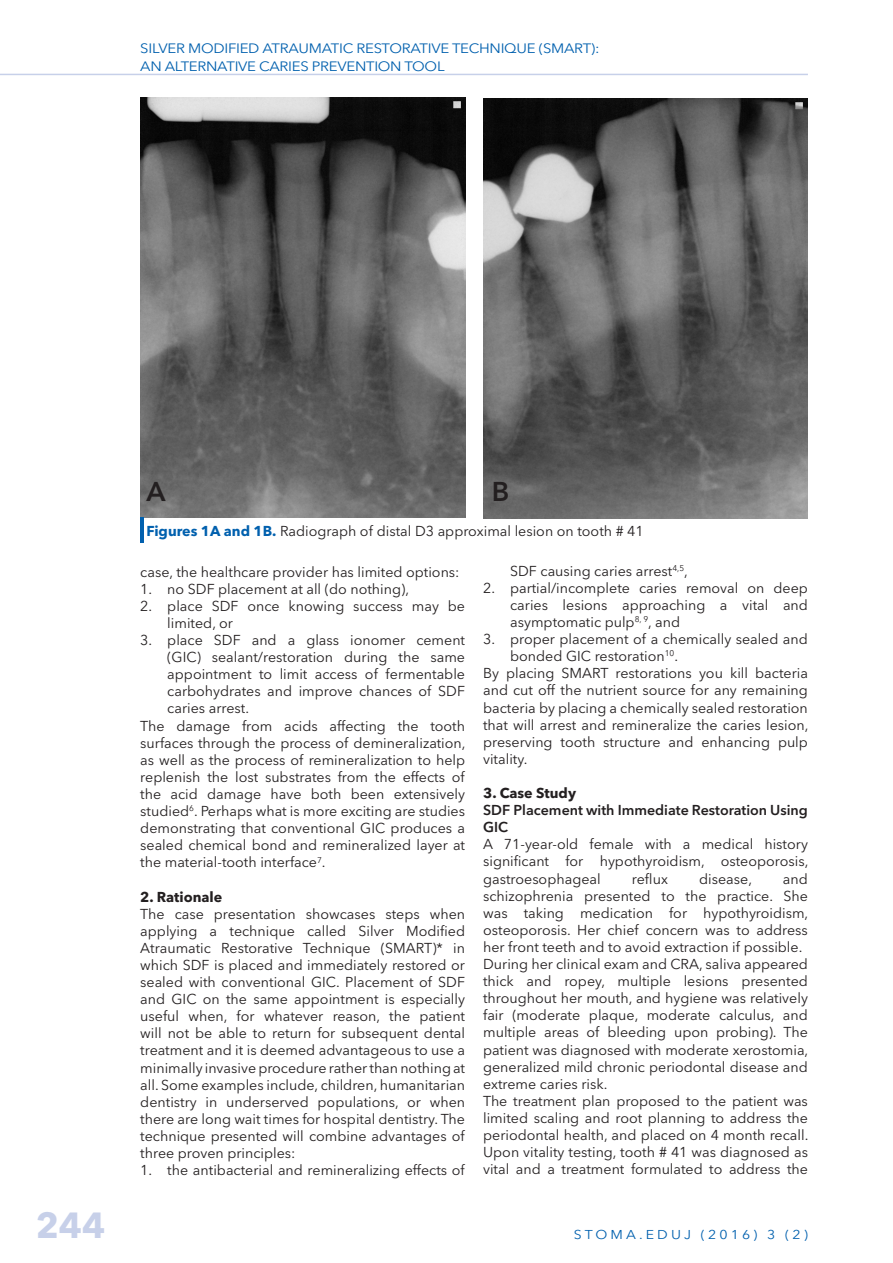
<style>
.page{position:relative;width:893px;height:1263px;background:#fff}
.page>*{position:absolute;margin:0;border:0;box-sizing:border-box;transform-origin:0 0}
.t1{font:700 36px "Avenir Next LT Pro";color:#c7d0e9}
.t2{font:600 27px "Avenir Next LT Pro";color:#231f20}
.Text_plain{font:14.25px/17.1px "Avenir Next LT Pro";color:#231f20;text-align:justify}
.Explicatie_foto{font:14.25px "Avenir Next LT Pro";color:#231f20}
.Text_plain-2{font:600 14.25px/17.1px "Avenir Next LT Pro";color:#231f20}
.Text_plain-3{font:700 14.25px "Avenir Next LT Pro";color:#231f20}
.t3{font:13.5px/18px "Avenir Next LT Pro";letter-spacing:-.02em;color:#0160ae;scale:1.11 1}
.t4{font:12.75px "Avenir Next LT Pro";letter-spacing:.22em;color:#0160ae;scale:1.11 1}
.s1{font-weight:700;color:#0160ae}
</style>
<div class="page">
<hr style="left:0;top:74px;width:808px;height:1px;background:#c7d0e9">
<img style="left:140px;top:98px;width:325px;height:419px">
<img style="left:483px;top:99px;width:325px;height:419px">
<hr style="left:140px;top:517px;width:4px;height:26px;background:#0160ae">
<p class="t3" style="left:140px;top:39px;width:415px">SILVER MODIFIED ATRAUMATIC RESTORATIVE TECHNIQUE (SMART):<br>AN ALTERNATIVE CARIES PREVENTION TOOL</p>
<p class="t1" style="left:36px;top:1204px;width:71px">244</p>
<p class="t2" style="left:146px;top:475px;width:21px">A</p>
<p class="t2" style="left:492px;top:475px;width:19px">B</p>
<p class="Explicatie_foto" style="left:146px;top:522px;width:499px"><span class="s1">Figures 1A and 1B.</span> Radiograph of distal D3 approximal lesion on tooth # 41</p>
<p class="Text_plain" style="left:140px;top:563px;width:321px">case, the healthcare provider has limited options:</p>
<p class="Text_plain" style="left:140px;top:580px;width:270px">1. no SDF placement at all (do nothing),</p>
<p class="Text_plain" style="left:167px;top:597px;width:299px;text-indent:-27px">2. place SDF once knowing success may be limited, or</p>
<p class="Text_plain" style="left:167px;top:631px;width:299px;text-indent:-27px">3. place SDF and a glass ionomer cement (GIC) sealant/restoration during the same appointment to limit access of fermentable carbohydrates and improve chances of SDF caries arrest.</p>
<p class="Text_plain" style="left:140px;top:717px;width:327px">The damage from acids affecting the tooth surfaces through the process of demineralization, as well as the process of remineralization to help replenish the lost substrates from the effects of the acid damage have both been extensively studied<sup>6</sup>. Perhaps what is more exciting are studies demonstrating that conventional GIC produces a sealed chemical bond and remineralized layer at the material-tooth interface<sup>7</sup>.</p>
<p class="Text_plain-3" style="left:140px;top:888px;width:83px">2. Rationale</p>
<p class="Text_plain" style="left:140px;top:905px;width:326px">The case presentation showcases steps when applying a technique called Silver Modified Atraumatic Restorative Technique (SMART)* in which SDF is placed and immediately restored or sealed with conventional GIC. Placement of SDF and GIC on the same appointment is especially useful when, for whatever reason, the patient will not be able to return for subsequent dental treatment and it is deemed advantageous to use a minimally invasive procedure rather than nothing at all. Some examples include, children, humanitarian dentistry in underserved populations, or when there are long wait times for hospital dentistry. The technique presented will combine advantages of three proven principles:</p>
<p class="Text_plain" style="left:140px;top:1161px;width:326px">1. the antibacterial and remineralizing effects of</p>
<p class="Text_plain" style="left:510px;top:562px;width:179px">SDF causing caries arrest<sup>4,5</sup>,</p>
<p class="Text_plain" style="left:510px;top:579px;width:299px;text-indent:-27px">2. partial/incomplete caries removal on deep caries lesions approaching a vital and asymptomatic pulp<sup>8,</sup> <sup>9</sup>, and</p>
<p class="Text_plain" style="left:510px;top:630px;width:299px;text-indent:-27px">3. proper placement of a chemically sealed and bonded GIC restoration<sup>10</sup>.</p>
<p class="Text_plain" style="left:483px;top:665px;width:327px">By placing SMART restorations you kill bacteria and cut off the nutrient source for any remaining bacteria by placing a chemically sealed restoration that will arrest and remineralize the caries lesion, preserving tooth structure and enhancing pulp vitality.</p>
<p class="Text_plain-3" style="left:483px;top:784px;width:94px">3. Case Study</p>
<p class="Text_plain-2" style="left:483px;top:801px;width:326px">SDF Placement with Immediate Restoration Using<br>GIC</p>
<p class="Text_plain" style="left:483px;top:836px;width:327px">A 71-year-old female with a medical history significant for hypothyroidism, osteoporosis, gastroesophageal</p>
<p class="Text_plain" style="left:632px;top:870px;width:37px">reflux</p>
<p class="Text_plain" style="left:699px;top:870px;width:54px">disease,</p>
<p class="Text_plain" style="left:483px;top:870px;width:327px;text-indent:300px">and schizophrenia presented to the practice. She was taking medication for hypothyroidism, osteoporosis. Her chief concern was to address her front teeth and to avoid extraction if possible.</p>
<p class="Text_plain" style="left:483px;top:955px;width:327px">During her clinical exam and CRA, saliva appeared thick and ropey, multiple lesions presented throughout her mouth, and hygiene was relatively fair (moderate plaque, moderate calculus, and multiple areas of bleeding upon probing). The patient was diagnosed with moderate xerostomia, generalized mild chronic periodontal disease and extreme caries risk.</p>
<p class="Text_plain" style="left:483px;top:1092px;width:327px">The treatment plan proposed to the patient was limited scaling and root planning to address the periodontal health, and placed on 4 month recall.<br>Upon vitality testing, tooth # 41 was diagnosed as vital and a treatment formulated to address the</p>
<p class="t4" style="left:574px;top:1227px;width:212px">STOMA.EDUJ (2016) 3 (2)</p>
</div>
